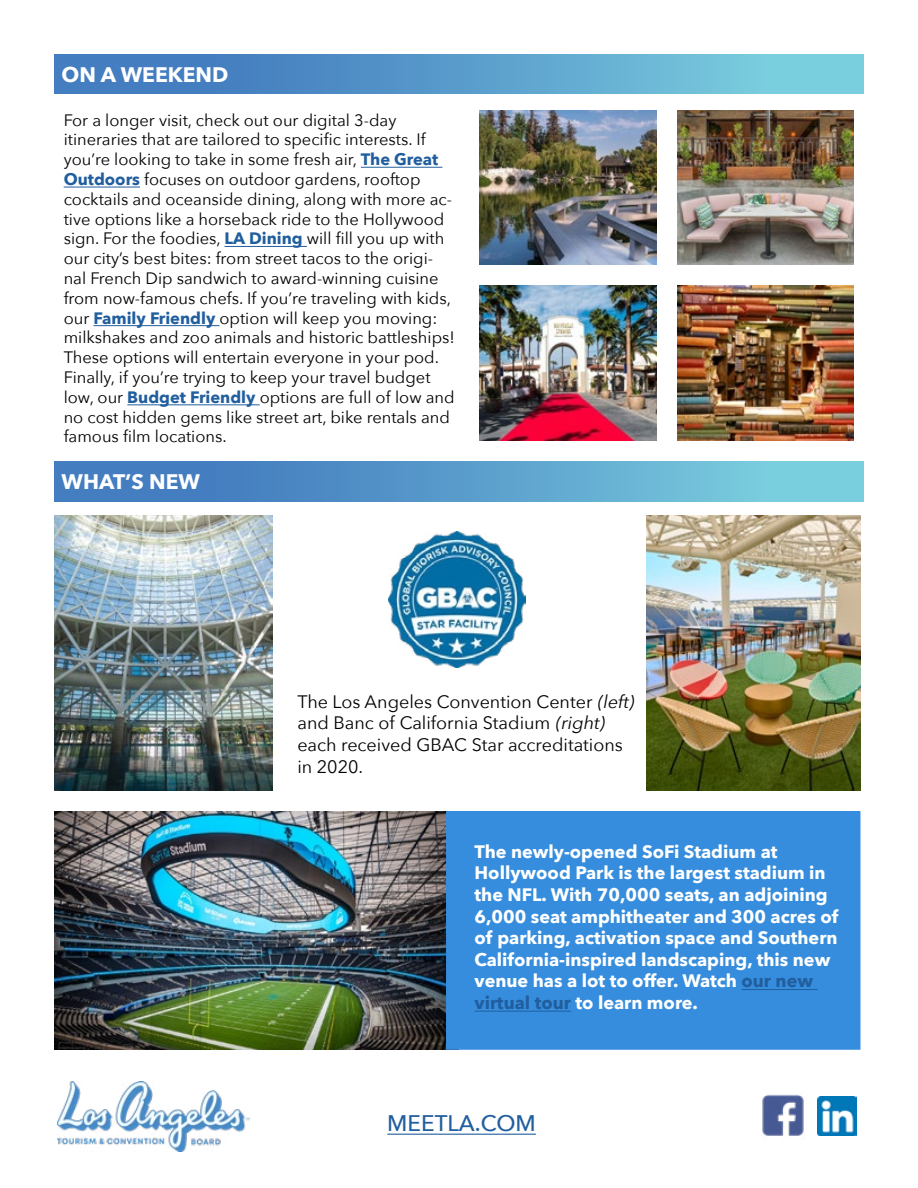
<style>
.page{position:relative;width:918px;height:1188px;background:#fff}
.page>*{position:absolute;margin:0;border:0;box-sizing:border-box;transform-origin:0 0}
.t1{font:500 22.5px "Avenir Next";color:#215e9e}
.t2{font:700 21px "Avenir Next";color:#fff}
.t3{font:700 18px/21.6px "Avenir Next";color:#fff}
.t4{font:18px/21.6px "Avenir Next";color:#000}
.t5{font:16.5px/19.8px "Avenir Next";color:#000}
.s1{font-weight:700;color:#215e9e}
.s2{font-style:italic}
.s3{color:#215e9e}
</style>
<div class="page">
<img style="left:677px;top:286px;width:177px;height:154px">
<img style="left:54px;top:516px;width:218px;height:275px">
<img style="left:646px;top:516px;width:214px;height:275px">
<img style="left:389px;top:531px;width:136px;height:137px">
<div style="left:55px;top:54px;width:808px;height:40px;background:linear-gradient(to right,#3a6eba,#7dd2e0)"></div>
<div style="left:55px;top:462px;width:808px;height:39px;background:linear-gradient(to right,#3a6eba,#7dd2e0)"></div>
<img style="left:57px;top:1082px;width:193px;height:70px">
<hr style="left:387px;top:1134px;width:149px;height:1px;background:#215e9e">
<img style="left:762px;top:1094px;width:42px;height:42px">
<img style="left:817px;top:1097px;width:39px;height:39px">
<hr style="left:361px;top:167px;width:81px;height:1px;background:#215e9e">
<hr style="left:64px;top:187px;width:76px;height:1px;background:#215e9e">
<hr style="left:224px;top:246px;width:83px;height:1px;background:#215e9e">
<hr style="left:93px;top:325px;width:127px;height:1px;background:#215e9e">
<hr style="left:127px;top:404px;width:133px;height:1px;background:#215e9e">
<img style="left:677px;top:110px;width:177px;height:155px">
<img style="left:480px;top:286px;width:176px;height:154px">
<img style="left:480px;top:110px;width:176px;height:155px">
<img style="left:54px;top:811px;width:392px;height:239px">
<div style="left:447px;top:812px;width:413px;height:237px;background:#368ddd"></div>
<hr style="left:742px;top:989px;width:76px;height:1px;background:#215e9e">
<hr style="left:475px;top:1011px;width:96px;height:1px;background:#215e9e">
<div style="left:446px;top:811px;width:414px;height:239px;border:2px solid #368ddd"></div>
<p class="t2" style="left:62px;top:56px;width:168px">ON A WEEKEND</p>
<p class="t5" style="left:64px;top:109px;width:393px">For a longer visit, check out our digital 3-day itineraries that are tailored to specific interests. If you’re looking to take in some fresh air, <span class="s1">The Great Outdoors</span> focuses on outdoor gardens, rooftop cocktails and oceanside dining, along with more ac&shy;tive options like a horseback ride to the Hollywood sign. For the foodies, <span class="s1">LA Dining</span> will fill you up with our city’s best bites: from street tacos to the origi&shy;nal French Dip sandwich to award-winning cuisine from now-famous chefs. If you’re traveling with kids, our <span class="s1">Family Friendly</span> option will keep you moving: milkshakes and zoo animals and historic battleships!<br>These options will entertain everyone in your pod.<br>Finally, if you’re trying to keep your travel budget low, our <span class="s1">Budget Friendly</span> options are full of low and no cost hidden gems like street art, bike rentals and famous film locations.</p>
<p class="t2" style="left:62px;top:464px;width:140px">WHAT’S NEW</p>
<p class="t4" style="left:297px;top:690px;width:343px">The Los Angeles Convention Center <span class="s2">(left) </span>and Banc of California Stadium <span class="s2">(right) </span>each received GBAC Star accreditations in 2020.</p>
<p class="t3" style="left:475px;top:840px;width:365px">The newly-opened SoFi Stadium at Hollywood Park is the largest stadium in the NFL. With 70,000 seats, an adjoining 6,000 seat amphitheater and 300 acres of of parking, activation space and Southern California-inspired landscaping, this new venue has a lot to offer. Watch <span class="s3">our new virtual tour</span> to learn more.</p>
<h1 class="t1" style="left:387px;top:1104px;width:150px">MEETLA.COM</h1>
</div>
